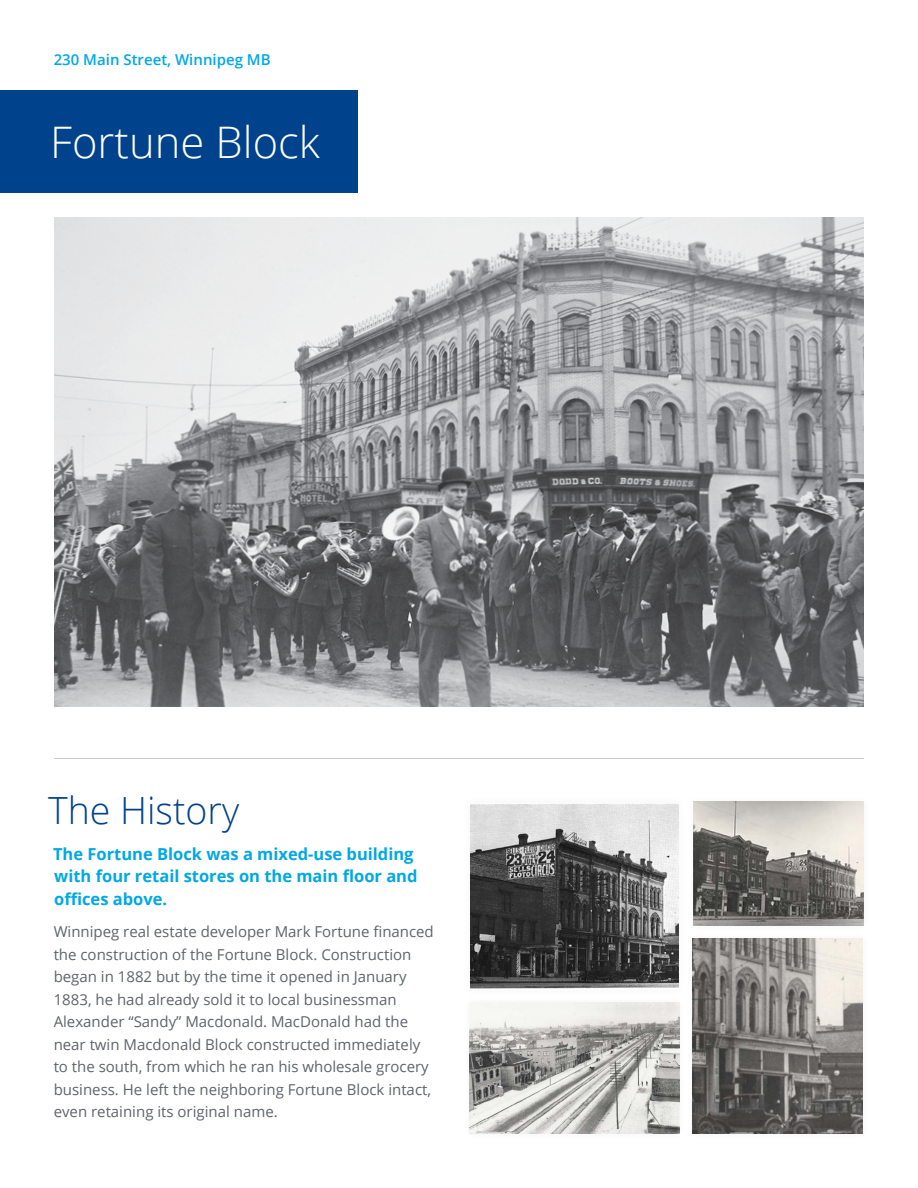
<style>
.page{position:relative;width:918px;height:1188px;background:#fff}
.page>*{position:absolute;margin:0;border:0;box-sizing:border-box;transform-origin:0 0}
.t1{font:300 43.5px "Open Sans";color:#fff}
.t2{font:300 37.5px "Open Sans";color:#00438c}
.t3{font:700 16.5px/22.5px "Open Sans";color:#00a8e4}
.t4{font:15px/22.5px "Open Sans";color:#5f636a}
.t5{font:600 15px "Open Sans";color:#00a8e4}
</style>
<div class="page">
<img style="left:54px;top:217px;width:810px;height:489px">
<img style="left:471px;top:803px;width:207px;height:186px">
<img style="left:470px;top:1002px;width:209px;height:132px">
<img style="left:692px;top:938px;width:171px;height:196px">
<img style="left:693px;top:802px;width:171px;height:124px">
<div style="left:0;top:90px;width:357px;height:103px;background:#00438c"></div>
<hr style="left:54px;top:758px;width:810px;height:1px;background:#c7c9c8">
<p class="t5" style="left:54px;top:50px;width:219px">230 Main Street, Winnipeg MB</p>
<h1 class="t1" style="left:50px;top:112px;width:271px">Fortune Block</h1>
<h2 class="t2" style="left:48px;top:785px;width:193px">The History</h2>
<p class="t3" style="left:53px;top:842px;width:366px">The Fortune Block was a mixed-use building with four retail stores on the main floor and offices above.</p>
<p class="t4" style="left:54px;top:920px;width:382px">Winnipeg real estate developer Mark Fortune financed the construction of the Fortune Block. Construction began in 1882 but by the time it opened in January 1883, he had already sold it to local businessman Alexander “Sandy” Macdonald. MacDonald had the near twin Macdonald Block constructed immediately to the south, from which he ran his wholesale grocery business. He left the neighboring Fortune Block intact, even retaining its original name.</p>
</div>
